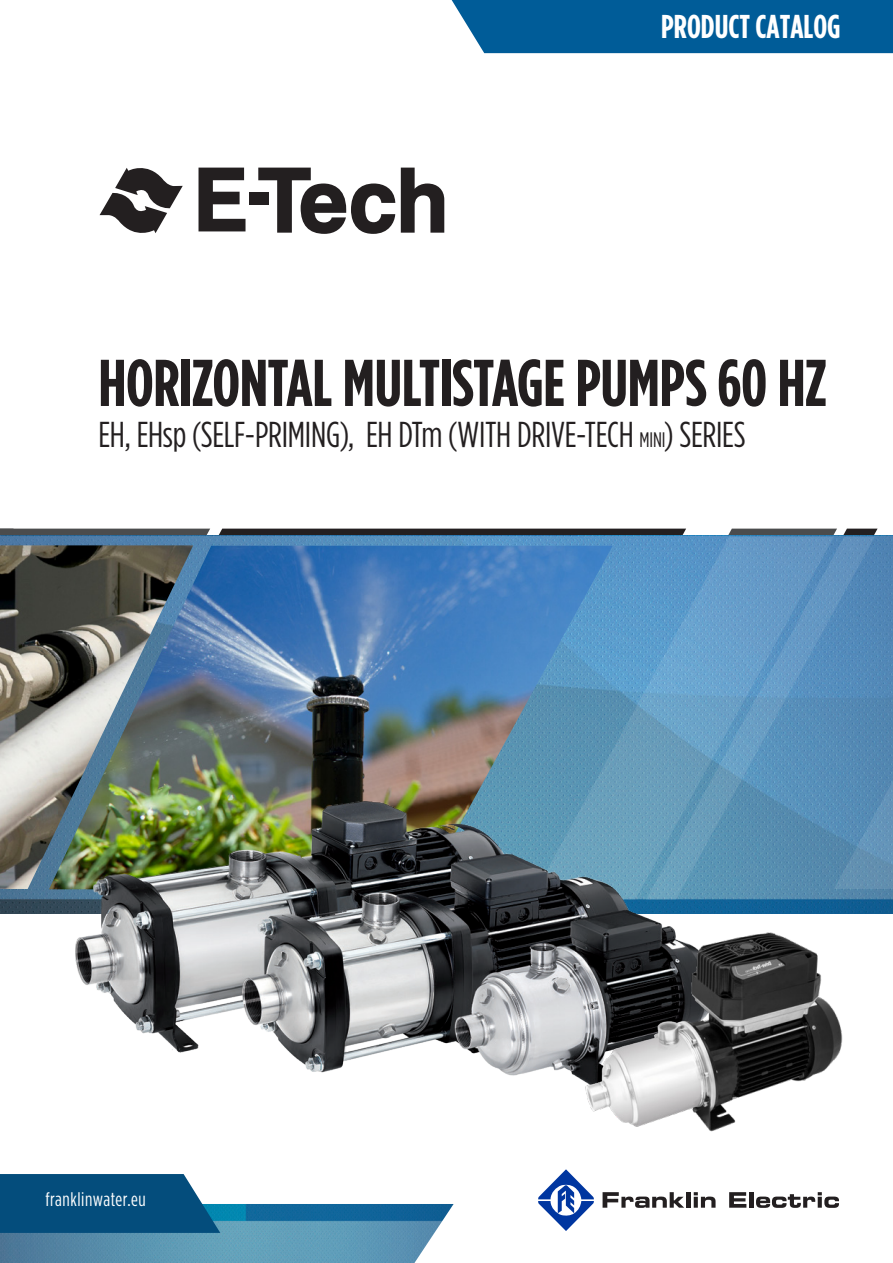
<style>
.page{position:relative;width:893px;height:1263px;background:#fff}
.page>*{position:absolute;margin:0;border:0;box-sizing:border-box;transform-origin:0 0}
.t1{font:700 66px "Gotham Condensed";letter-spacing:-.005em;color:#231f20}
.t2{font:36px "Gotham Condensed";letter-spacing:-.01em;color:#231f20}
.t3{font:700 33px "Gotham Condensed";color:#fff}
.t4{font:19.5px "Gotham Condensed";letter-spacing:.03em;color:#fff}
.s1{font-size:21px}
</style>
<div class="page">
<img style="left:0;top:536px;width:893px;height:378px">
<svg style="left:531px;top:537px;width:115px;height:265px;background:#5e9ac3"></svg>
<svg style="left:646px;top:537px;width:229px;height:363px;background:#5f97bf"></svg>
<svg style="left:834px;top:528px;width:59px;height:361px;background:#578ab5"></svg>
<img style="left:0;top:1204px;width:454px;height:59px">
<svg style="left:0;top:1174px;width:220px;height:59px;background:#145985"></svg>
<div style="left:451px;top:0;width:442px;height:53px;background:#005c98"></div>
<svg style="left:603px;top:1192px;width:81px;height:16px"></svg>
<hr style="left:686px;top:1192px;width:4px;height:16px;background:#231f20">
<svg style="left:694px;top:1192px;width:21px;height:16px"></svg>
<svg style="left:729px;top:1192px;width:17px;height:16px"></svg>
<hr style="left:749px;top:1192px;width:4px;height:16px;background:#231f20">
<svg style="left:756px;top:1192px;width:83px;height:16px"></svg>
<svg style="left:538px;top:1169px;width:56px;height:62px"></svg>
<svg style="left:258px;top:168px;width:137px;height:66px"></svg>
<svg style="left:401px;top:168px;width:43px;height:65px"></svg>
<svg style="left:199px;top:168px;width:47px;height:63px"></svg>
<div style="left:249px;top:192px;width:19px;height:12px;background:#231f20"></div>
<svg style="left:100px;top:168px;width:83px;height:65px"></svg>
<img style="left:0;top:545px;width:193px;height:344px">
<img style="left:49px;top:546px;width:564px;height:343px">
<img style="left:76px;top:802px;width:638px;height:274px">
<img style="left:559px;top:924px;width:284px;height:208px">
<p class="t3" style="left:661px;top:7px;width:181px">PRODUCT CATALOG</p>
<h1 class="t1" style="left:98px;top:344px;width:730px">HORIZONTAL MULTISTAGE PUMPS 60 HZ</h1>
<p class="t2" style="left:98px;top:414px;width:649px">EH, EHsp (SELF-PRIMING), EH DTm (WITH DRIVE-TECH <span class="s1">MINI</span>) SERIES</p>
<p class="t4" style="left:45px;top:1188px;width:102px">franklinwater.eu</p>
</div>
